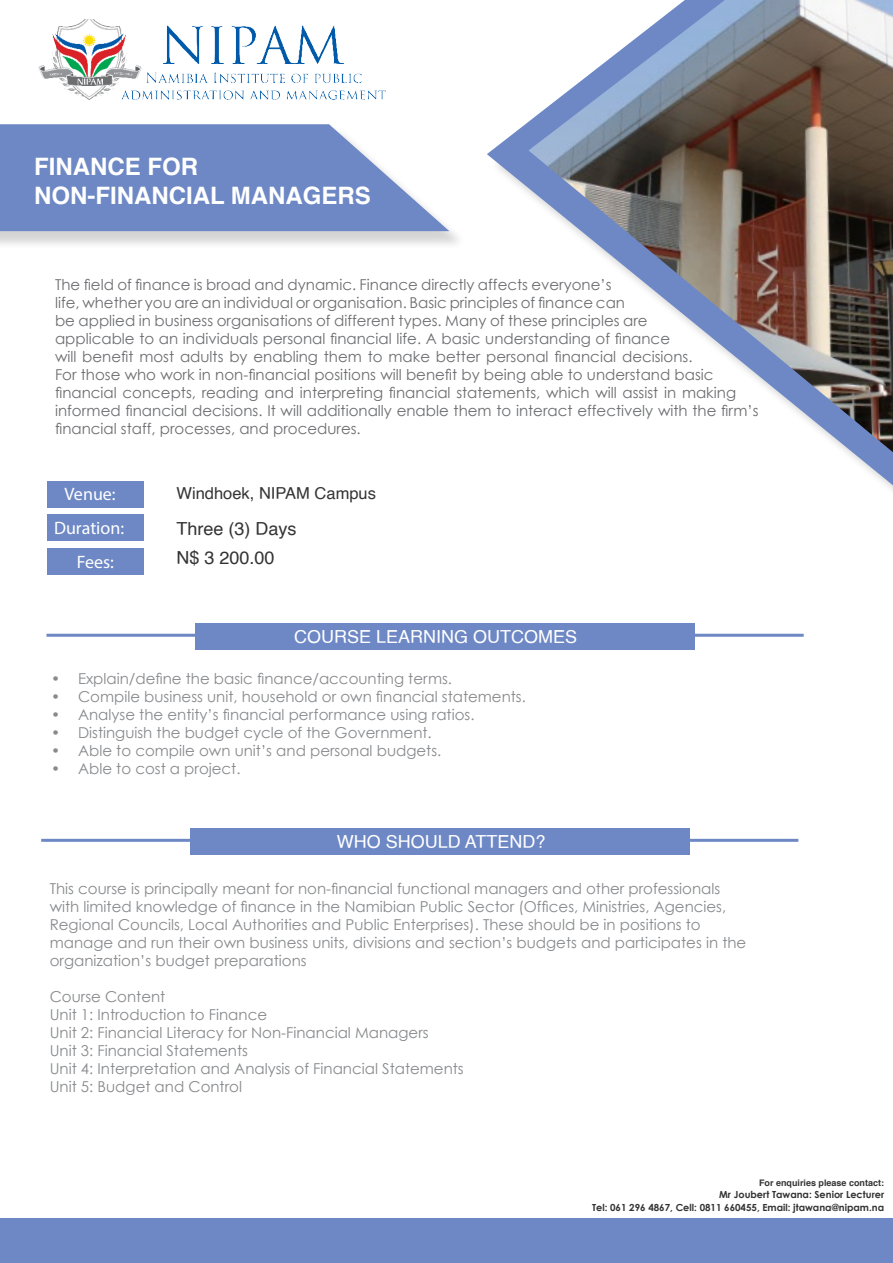
<style>
.page{position:relative;width:893px;height:1263px;background:#fff}
.page>*{position:absolute;margin:0;border:0;box-sizing:border-box;transform-origin:0 0}
.t1{font:700 24px "Helvetica";color:#fff}
.t2{font:18px "Helvetica";color:#fff}
.t3{font:18px "Helvetica";color:#333}
.t4{font:18px "Myriad Pro";color:#fff}
.t5{font:16.5px "Helvetica";color:#333}
.t6{font:15px "Century Gothic";color:#87898c}
.t7{font:15px/18px "Century Gothic";color:#6c6d70}
.t8{font:700 9.75px "Century Gothic";color:#333}
.t9{font:700 9px "Helvetica";color:#333}
</style>
<div class="page">
<div style="left:196px;top:624px;width:499px;height:26px;background:#6d88c5"></div>
<div style="left:191px;top:829px;width:499px;height:26px;background:#6d88c5"></div>
<img style="left:38px;top:19px;width:347px;height:81px">
<div style="left:0;top:1218px;width:893px;height:45px;background:#6d88c5"></div>
<div style="left:0;top:126px;width:467px;height:124px;background:#000;opacity:.17"></div>
<svg style="left:0;top:124px;width:449px;height:107px;background:#8097cc"></svg>
<hr style="left:46px;top:634px;width:758px;height:3px;background:#6d88c5">
<hr style="left:41px;top:839px;width:757px;height:3px;background:#6d88c5">
<div style="left:47px;top:481px;width:97px;height:26px;background:#6d88c5"></div>
<div style="left:47px;top:515px;width:97px;height:26px;background:#6d88c5"></div>
<div style="left:47px;top:549px;width:97px;height:26px;background:#6d88c5"></div>
<div style="left:490px;top:0;width:403px;height:641px;background:#000;opacity:.17"></div>
<svg style="left:487px;top:0;width:406px;height:485px"></svg>
<img style="left:528px;top:0;width:365px;height:452px">
<p class="t1" style="left:34px;top:147px;width:165px">FINANCE FOR</p>
<p class="t1" style="left:34px;top:176px;width:338px">NON-FINANCIAL MANAGERS</p>
<p class="t7" style="left:55px;top:275px;width:705px">The field of finance is broad and dynamic. Finance directly affects everyone’s<br>life, whether you are an individual or organisation. Basic principles of finance can<br>be applied in business organisations of different types. Many of these principles are<br>applicable to an individuals personal financial life. A basic understanding of finance<br>will benefit most adults by enabling them to make better personal financial decisions.<br>For those who work in non-financial positions will benefit by being able to understand basic financial concepts, reading and interpreting financial statements, which will assist in making informed financial decisions. It will additionally enable them to interact effectively with the firm’s financial staff, processes, and procedures.</p>
<p class="t4" style="left:65px;top:483px;width:53px">Venue:</p>
<p class="t5" style="left:176px;top:481px;width:201px">Windhoek, NIPAM Campus</p>
<p class="t4" style="left:54px;top:517px;width:72px">Duration:</p>
<p class="t3" style="left:176px;top:515px;width:122px">Three (3) Days</p>
<p class="t4" style="left:77px;top:551px;width:39px">Fees:</p>
<p class="t3" style="left:176px;top:544px;width:100px">N$ 3 200.00</p>
<p class="t2" style="left:294px;top:623px;width:285px">COURSE LEARNING OUTCOMES</p>
<p class="t6" style="left:51px;top:669px;width:402px">• Explain/define the basic finance/accounting terms.</p>
<p class="t6" style="left:51px;top:687px;width:476px">• Compile business unit, household or own financial statements.</p>
<p class="t6" style="left:51px;top:705px;width:425px">• Analyse the entity’s financial performance using ratios.</p>
<p class="t6" style="left:51px;top:723px;width:382px">• Distinguish the budget cycle of the Government.</p>
<p class="t6" style="left:51px;top:741px;width:392px">• Able to compile own unit’s and personal budgets.</p>
<p class="t6" style="left:51px;top:759px;width:191px">• Able to cost a project.</p>
<p class="t2" style="left:337px;top:828px;width:210px">WHO SHOULD ATTEND?</p>
<p class="t6" style="left:50px;top:880px;width:672px">This course is principally meant for non-financial functional managers and other professionals</p>
<p class="t6" style="left:50px;top:898px;width:678px">with limited knowledge of finance in the Namibian Public Sector (Offices, Ministries, Agencies,</p>
<p class="t6" style="left:50px;top:916px;width:652px">Regional Councils, Local Authorities and Public Enterprises). These should be in positions to</p>
<p class="t6" style="left:50px;top:934px;width:698px">manage and run their own business units, divisions and section’s budgets and participates in the</p>
<p class="t6" style="left:50px;top:952px;width:259px">organization’s budget preparations</p>
<p class="t6" style="left:50px;top:988px;width:117px">Course Content</p>
<p class="t6" style="left:50px;top:1006px;width:219px">Unit 1: Introduction to Finance</p>
<p class="t6" style="left:50px;top:1024px;width:380px">Unit 2: Financial Literacy for Non-Financial Managers</p>
<p class="t6" style="left:50px;top:1042px;width:200px">Unit 3: Financial Statements</p>
<p class="t6" style="left:50px;top:1060px;width:415px">Unit 4: Interpretation and Analysis of Financial Statements</p>
<p class="t6" style="left:50px;top:1078px;width:194px">Unit 5: Budget and Control</p>
<p class="t9" style="left:759px;top:1175px;width:127px">For enquiries please contact:</p>
<p class="t8" style="left:719px;top:1189px;width:166px">Mr Joubert Tawana: Senior Lecturer</p>
<p class="t8" style="left:592px;top:1202px;width:294px">Tel: 061 296 4867, Cell: 0811 660455, Email: jtawana@nipam.na</p>
</div>
